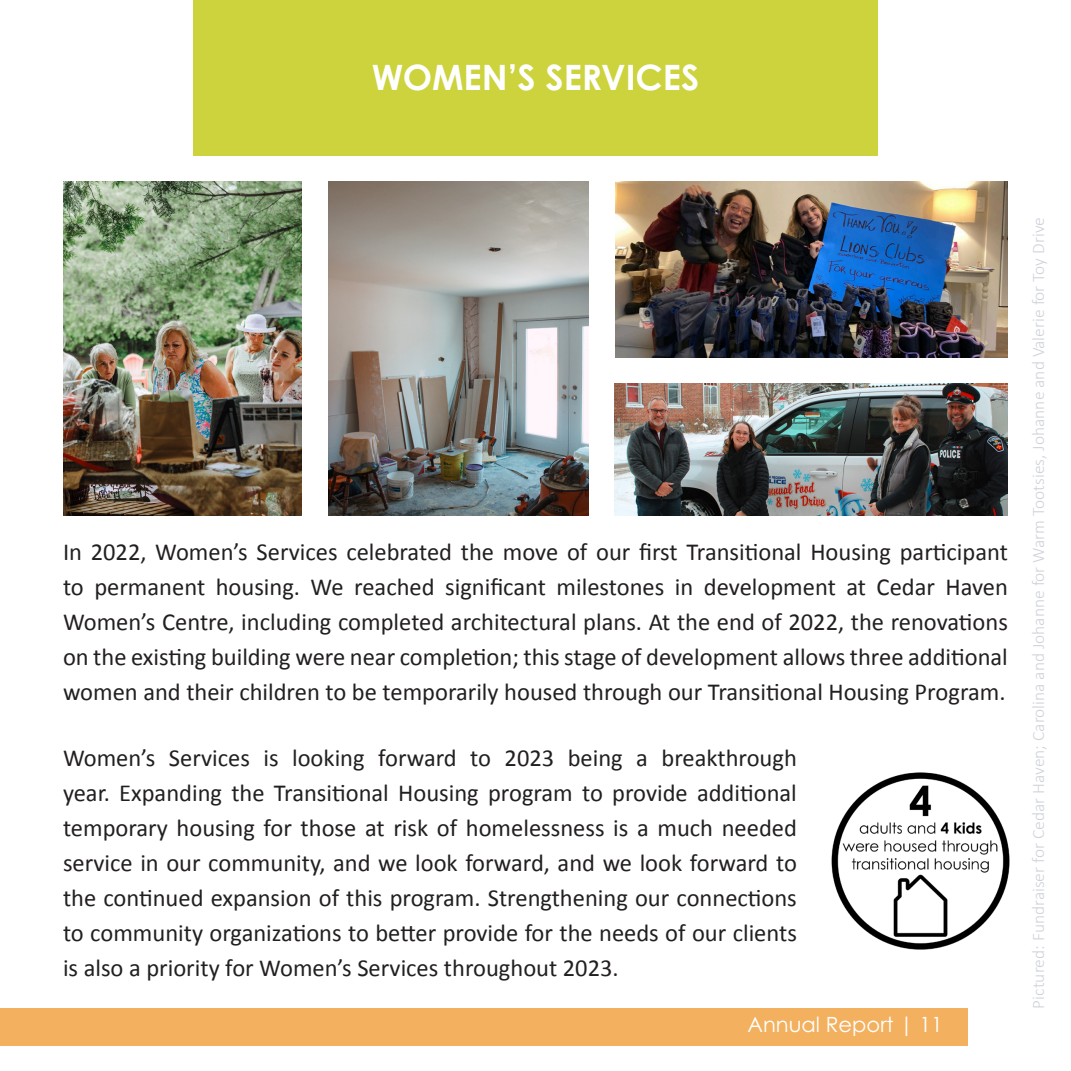
<style>
.page{position:relative;width:1071px;height:1071px;background:#fff}
.page>*{position:absolute;margin:0;border:0;box-sizing:border-box;transform-origin:0 0}
.t1{font:700 35px "Century Gothic Pro";color:#fff}
.t2{font:24.5px/35px "Calibri";color:#231f20;text-align:justify}
.t3{font:21px "Century Gothic Pro";color:#fff}
.t4{font:300 17.5px "Calibri";color:#ced2d9}
</style>
<div class="page">
<div style="left:0;top:1008px;width:968px;height:38px;background:#f3b15f"></div>
<div style="left:193px;top:0;width:685px;height:155px;background:#ccd33c"></div>
<img style="left:615px;top:182px;width:393px;height:176px">
<img style="left:614px;top:384px;width:394px;height:132px">
<img style="left:328px;top:182px;width:260px;height:334px">
<img style="left:63px;top:182px;width:239px;height:334px">
<img style="left:831px;top:772px;width:179px;height:178px">
<h1 class="t1" style="left:372px;top:55px;width:329px">WOMEN’S SERVICES</h1>
<p class="t2" style="left:63px;top:534px;width:947px">In 2022, Women’s Services celebrated the move of our first Transitional Housing participant to permanent housing. We reached significant milestones in development at Cedar Haven Women’s Centre, including completed architectural plans. At the end of 2022, the renovations on the existing building were near completion; this stage of development allows three additional women and their children to be temporarily housed through our Transitional Housing Program.</p>
<p class="t2" style="left:63px;top:739px;width:735px">Women’s Services is looking forward to 2023 being a breakthrough year. Expanding the Transitional Housing program to provide additional temporary housing for those at risk of homelessness is a much needed service in our community, and we look forward, and we look forward to the continued expansion of this program. Strengthening our connections to community organizations to better provide for the needs of our clients is also a priority for Women’s Services throughout 2023.</p>
<p class="t3" style="left:748px;top:1012px;width:197px">Annual Report | 11</p>
<p class="t4" style="left:1028px;top:1009px;width:793px;rotate:-90deg">Pictured: Fundraiser for Cedar Haven; Carolina and Johanne for Warm Tootsies, Johanne and Valerie for Toy Drive</p>
</div>
